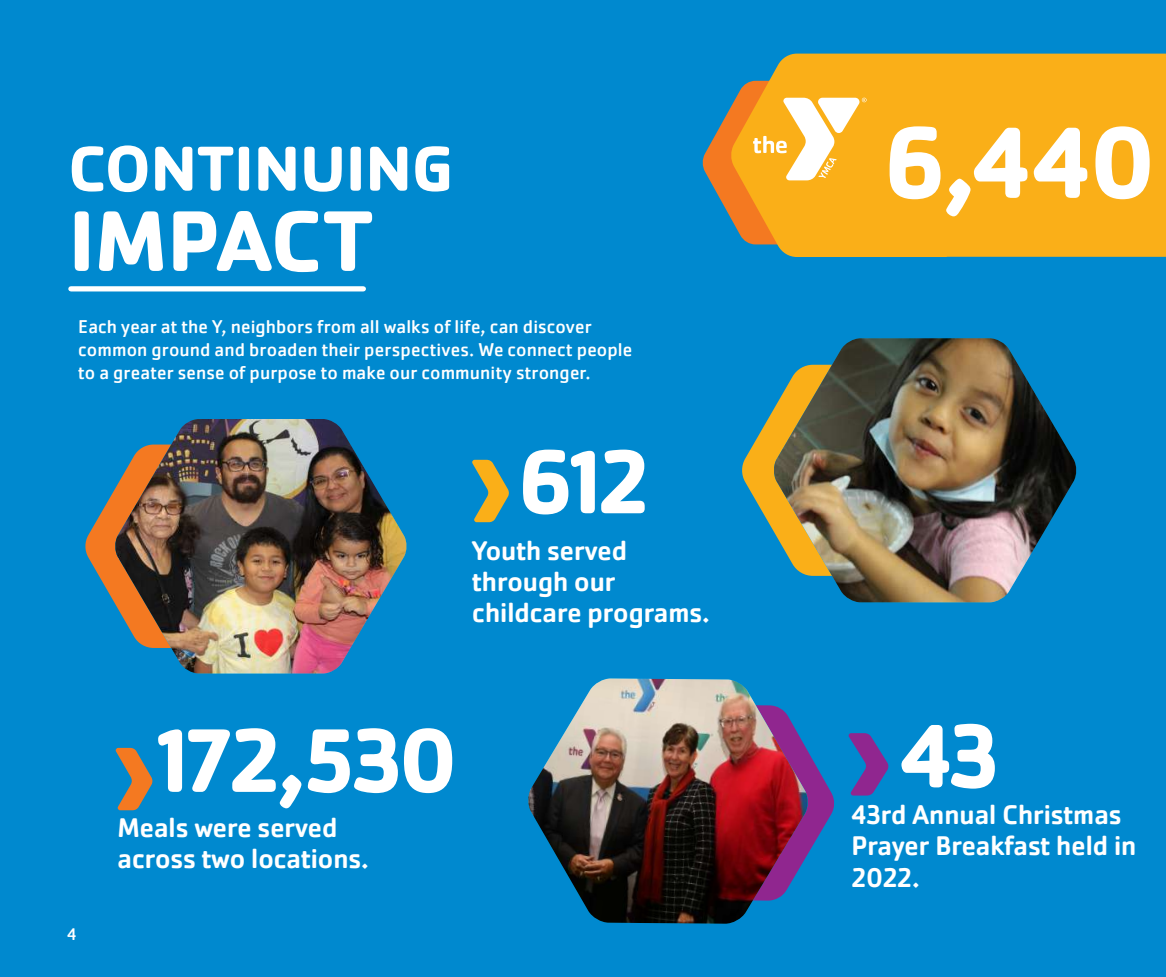
<style>
.page{position:relative;width:1166px;height:977px;background:#fff}
.page>*{position:absolute;margin:0;border:0;box-sizing:border-box;transform-origin:0 0}
.t1{font:700 127.05px "Cachet Pro";color:#fff}
.t2{font:700 105px "Cachet Pro";color:#fff}
.t3{font:700 93.45px "Cachet Pro";letter-spacing:-.04em;color:#fff}
.t4{font:700 89.08px "Cachet Pro";letter-spacing:-.01em;color:#fff}
.t5{font:700 65.8px "Cachet Pro";letter-spacing:-.005em;color:#fff}
.t6{font:500 28px/31.2px "Cachet Pro";color:#fff}
.t7{font:19.25px/23.1px "Cachet Pro";letter-spacing:.005em;color:#fff}
.t8{font:17.5px "Cachet Pro";color:#fff}
</style>
<div class="page">
<div style="left:0;top:0;width:1166px;height:976px;background:#0089cf"></div>
<svg style="left:742px;top:410px;width:31px;height:120px;fill:#faaf18"></svg>
<img style="left:773px;top:338px;width:304px;height:264px">
<svg style="left:85px;top:491px;width:29px;height:111px;fill:#f47921"></svg>
<img style="left:114px;top:419px;width:293px;height:254px">
<svg style="left:702px;top:109px;width:28px;height:108px;fill:#f47921"></svg>
<div style="left:71px;top:286px;width:292px;height:5px;background:#fff"></div>
<svg style="left:116px;top:748px;width:36px;height:62px"></svg>
<svg style="left:472px;top:460px;width:37px;height:62px"></svg>
<svg style="left:848px;top:733px;width:40px;height:62px"></svg>
<svg style="left:808px;top:751px;width:26px;height:103px"></svg>
<img style="left:528px;top:678px;width:280px;height:245px">
<svg style="left:730px;top:54px;width:436px;height:203px;background:#f2ab1e"></svg>
<svg style="left:753px;top:98px;width:113px;height:82px;background:#fbcd71"></svg>
<h3 class="t5" style="left:68px;top:128px;width:387px">CONTINUING</h3>
<h3 class="t4" style="left:68px;top:186px;width:306px">IMPACT</h3>
<p class="t7" style="left:78px;top:315px;width:555px">Each year at the Y, neighbors from all walks of life, can discover common ground and broaden their perspectives. We connect people to a greater sense of purpose to make our community stronger.</p>
<h3 class="t3" style="left:518px;top:424px;width:133px">612</h3>
<p class="t8" style="left:67px;top:923px;width:11px">4</p>
<h3 class="t6" style="left:472px;top:535px;width:239px">Youth served through our childcare programs.</h3>
<h3 class="t3" style="left:157px;top:702px;width:302px">172,530</h3>
<h3 class="t6" style="left:117px;top:812px;width:253px">Meals were served across two locations.</h3>
<h1 class="t1" style="left:813px;top:85px;width:280px">3,135</h1>
<h2 class="t2" style="left:883px;top:97px;width:273px">6,440</h2>
<h3 class="t3" style="left:899px;top:698px;width:101px">43</h3>
<h3 class="t6" style="left:851px;top:799px;width:287px">43rd Annual Christmas<br>Prayer Breakfast held in<br>2022.</h3>
</div>
